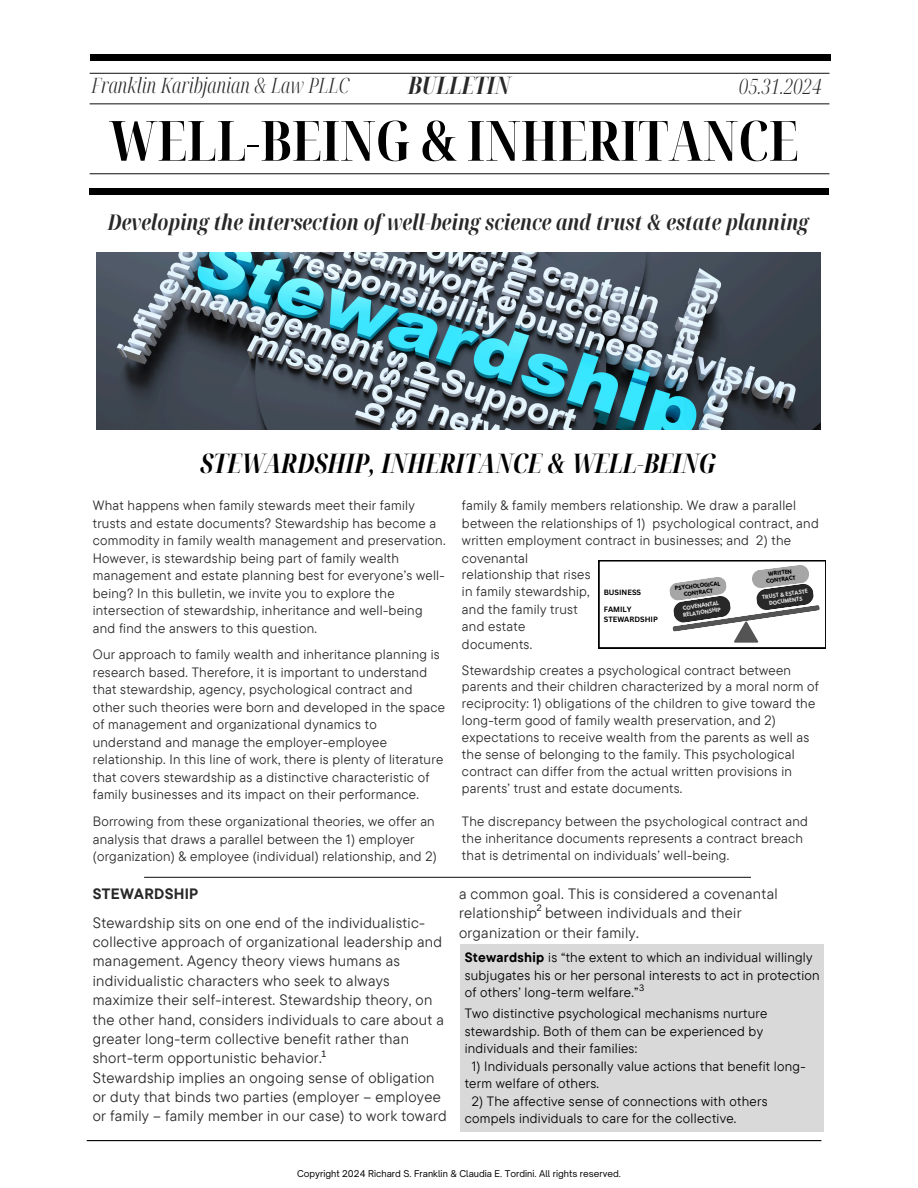
<style>
.page{position:relative;width:918px;height:1188px;background:#fff}
.page>*{position:absolute;margin:0;border:0;box-sizing:border-box;transform-origin:0 0}
.t1{font:700 extra-condensed 55.5px "Noto Serif Display";color:#000}
.t2{font:italic 700 extra-condensed 27px "Noto Serif Display";color:#000}
.t3{font:italic 700 extra-condensed 24.15px "Noto Serif Display";color:#292828}
.t4{font:italic 700 extra-condensed 21.75px "Noto Serif Display";color:#292828}
.t5{font:italic 300 extra-condensed 21.15px "Noto Serif Display";color:#292828}
.t6{font:15px/19.4px "TT Commons Pro";letter-spacing:.02em;color:#292828}
.t7{font:700 15px "TT Commons Pro";letter-spacing:.02em;color:#292828}
.t8{font:13.5px/17.5px "TT Commons Pro";letter-spacing:.02em;color:#292828}
.t9{font:13.5px/17.5px "TT Commons Pro";letter-spacing:.02em;color:#000}
.t10{font:9px "Open Sauce One";color:#000}
.t11{font:9px "Canva Sans";color:#000}
.t12{font:700 7.5px/9.9px "Canva Sans";color:#000}
.t13{font:700 4.95px/6.6px "League Spartan";color:#d9d9d9}
.t14{font:700 4.95px/6.6px "League Spartan";color:#000;text-align:center}
.s1{font-weight:700}
</style>
<div class="page">
<hr style="left:90px;top:103px;width:739px;height:1px;background:#292828">
<hr style="left:90px;top:73px;width:739px;height:1px;background:#292828">
<hr style="left:90px;top:173px;width:739px;height:1px;background:#292828">
<hr style="left:144px;top:877px;width:607px;height:1px;background:#292828">
<img style="left:96px;top:253px;width:725px;height:176px">
<div style="left:90px;top:55px;width:740px;height:6px;background:#000"></div>
<div style="left:90px;top:188px;width:739px;height:6px;background:#000"></div>
<hr style="left:87px;top:1140px;width:734px;height:1px;background:#000">
<div style="left:460px;top:945px;width:363px;height:187px;background:#d9d9d9"></div>
<svg style="left:599px;top:560px;width:227px;height:88px"></svg>
<h4 class="t5" style="left:92px;top:71px;width:259px">Franklin Karibjanian &amp; Law PLLC</h4>
<h2 class="t3" style="left:408px;top:69px;width:104px">BULLETIN</h2>
<h1 class="t5" style="left:739px;top:71px;width:84px">05.31.2024</h1>
<h5 class="t1" style="left:109px;top:101px;width:691px">WELL-BEING &amp; INHERITANCE</h5>
<h3 class="t4" style="left:108px;top:207px;width:702px">Developing the intersection of well-being science and trust &amp; estate planning</h3>
<h5 class="t2" style="left:200px;top:444px;width:518px">STEWARDSHIP, INHERITANCE &amp; WELL-BEING</h5>
<p class="t8" style="left:93px;top:496px;width:354px">What happens when family stewards meet their family trusts and estate documents? Stewardship has become a commodity in family wealth management and preservation.<br>However, is stewardship being part of family wealth management and estate planning best for everyone’s well&shy;being? In this bulletin, we invite you to explore the intersection of stewardship, inheritance and well-being and find the answers to this question.</p>
<p class="t8" style="left:93px;top:646px;width:354px">Our approach to family wealth and inheritance planning is research based. Therefore, it is important to understand that stewardship, agency, psychological contract and other such theories were born and developed in the space of management and organizational dynamics to understand and manage the employer-employee relationship. In this line of work, there is plenty of literature that covers stewardship as a distinctive characteristic of family businesses and its impact on their performance.</p>
<p class="t8" style="left:93px;top:812px;width:346px">Borrowing from these organizational theories, we offer an analysis that draws a parallel between the 1) employer (organization) &amp; employee (individual) relationship, and 2)</p>
<p class="t7" style="left:93px;top:884px;width:107px">STEWARDSHIP</p>
<p class="t6" style="left:93px;top:912px;width:353px">Stewardship sits on one end of the individualistic&shy;collective approach of organizational leadership and management. Agency theory views humans as individualistic characters who seek to always maximize their self-interest. Stewardship theory, on the other hand, considers individuals to care about a greater long-term collective benefit rather than short-term opportunistic behavior.</p>
<p class="t6" style="left:93px;top:1067px;width:356px">Stewardship implies an ongoing sense of obligation or duty that binds two parties (employer – employee or family – family member in our case) to work toward</p>
<p class="t11" style="left:321px;top:1047px;width:6px">1</p>
<p class="t8" style="left:462px;top:496px;width:358px">family &amp; family members relationship. We draw a parallel between the relationships of 1) psychological contract, and written employment contract in businesses; and 2) the covenantal</p>
<p class="t8" style="left:462px;top:565px;width:130px">relationship that rises in family stewardship, and the family trust and estate documents.</p>
<h6 class="t12" style="left:604px;top:587px;width:39px">BUSINESS</h6>
<p class="t12" style="left:604px;top:605px;width:56px">FAMILY<br>STEWARDSHIP</p>
<p class="t14" style="left:675px;top:585px;width:47px;rotate:-6deg">PSYCHOLOGICAL<br>CONTRACT</p>
<p class="t13" style="left:682px;top:606px;width:40px;rotate:-9deg">COVENANTAL<br>RELATIONSHIP</p>
<p class="t14" style="left:765px;top:572px;width:31px;rotate:-7deg">WRITTEN<br>CONTRACT</p>
<p class="t13" style="left:762px;top:595px;width:47px;text-align:center;rotate:-8deg">TRUST &amp; ESTASTE<br>DOCUMENTS</p>
<p class="t8" style="left:462px;top:661px;width:358px;line-height:16.8px">Stewardship creates a psychological contract between parents and their children characterized by a moral norm of reciprocity: 1) obligations of the children to give toward the long-term good of family wealth preservation, and 2) expectations to receive wealth from the parents as well as the sense of belonging to the family. This psychological contract can differ from the actual written provisions in parents’ trust and estate documents.</p>
<p class="t8" style="left:462px;top:813px;width:348px;line-height:16.8px">The discrepancy between the psychological contract and the inheritance documents represents a contract breach that is detrimental on individuals’ well-being.</p>
<p class="t6" style="left:459px;top:884px;width:320px">a common goal. This is considered a covenantal relationship between individuals and their organization or their family.</p>
<p class="t11" style="left:537px;top:901px;width:6px">2</p>
<p class="t9" style="left:465px;top:948px;width:356px"><span class="s1">Stewardship</span> is “the extent to which an individual willingly subjugates his or her personal interests to act in protection of others’ long-term welfare.”</p>
<p class="t9" style="left:465px;top:1004px;width:304px">Two distinctive psychological mechanisms nurture stewardship. Both of them can be experienced by individuals and their families:</p>
<p class="t9" style="left:465px;top:1057px;width:342px;text-indent:7px">1) Individuals personally value actions that benefit long&shy;term welfare of others.</p>
<p class="t9" style="left:465px;top:1092px;width:304px;text-indent:7px">2) The affective sense of connections with others compels individuals to care for the collective.</p>
<p class="t11" style="left:639px;top:981px;width:7px">3</p>
<p class="t10" style="left:297px;top:1168px;width:325px">Copyright 2024 Richard S. Franklin &amp; Claudia E. Tordini. All rights reserved.</p>
</div>
